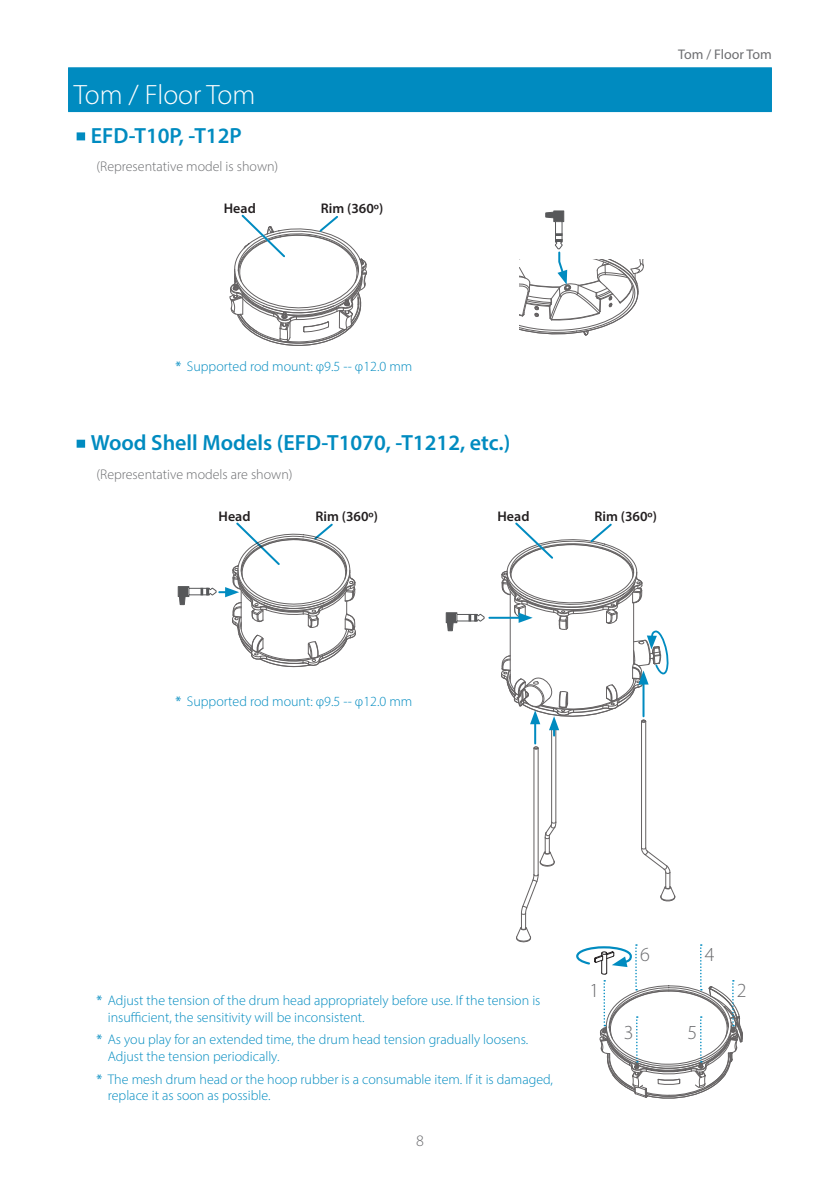
<style>
.page{position:relative;width:840px;height:1191px;background:#fff}
.page>*{position:absolute;margin:0;border:0;box-sizing:border-box;transform-origin:0 0}
.t1{font:300 28px "Myriad Pro";color:#fff}
.t2{font:600 22px "Myriad Pro";color:#008bc0}
.t3{font:300 20px "Myriad Pro";color:#6c6d70}
.t4{font:300 16px "Myriad Pro";color:#6c6d70}
.t5{font:300 14px/16.8px "Myriad Pro";color:#008bc0}
.t6{font:300 14px "Myriad Pro";color:#6c6d70}
.t7{font:600 14px "Myriad Pro";color:#231f20}
.t8{font:14px "Myriad Pro";color:#6c6d70}
.s1{font-weight:400}
</style>
<div class="page">
<div style="left:68px;top:68px;width:703px;height:44px;background:#008bc0"></div>
<div style="left:68px;top:67px;width:703px;height:44px;background:#008bc0"></div>
<svg style="left:77px;top:440px;width:9px;height:8px"></svg>
<svg style="left:77px;top:132px;width:9px;height:8px"></svg>
<svg style="left:179px;top:597px;width:6px;height:8px"></svg>
<div style="left:178px;top:586px;width:11px;height:10px;background:#57585a"></div>
<div style="left:178px;top:586px;width:11px;height:11px;border:1px solid #57585a"></div>
<div style="left:188px;top:588px;width:19px;height:7px;border:1px solid #57585a"></div>
<svg style="left:201px;top:522px;width:155px;height:146px"></svg>
<svg style="left:534px;top:735px;width:113px;height:144px"></svg>
<hr style="left:640px;top:721px;width:1px;height:127px;background:#231f20">
<hr style="left:645px;top:721px;width:1px;height:127px;background:#231f20">
<hr style="left:533px;top:748px;width:1px;height:126px;background:#231f20">
<hr style="left:537px;top:748px;width:1px;height:126px;background:#231f20">
<hr style="left:551px;top:719px;width:1px;height:103px;background:#231f20">
<hr style="left:555px;top:719px;width:1px;height:103px;background:#231f20">
<svg style="left:640px;top:847px;width:36px;height:55px"></svg>
<svg style="left:533px;top:746px;width:5px;height:4px"></svg>
<svg style="left:516px;top:874px;width:22px;height:69px"></svg>
<svg style="left:539px;top:821px;width:17px;height:46px"></svg>
<hr style="left:534px;top:721px;width:2px;height:22px;background:#008bc0">
<hr style="left:489px;top:617px;width:32px;height:2px;background:#008bc0">
<svg style="left:447px;top:623px;width:6px;height:8px"></svg>
<div style="left:446px;top:613px;width:10px;height:9px;background:#57585a"></div>
<div style="left:446px;top:612px;width:11px;height:11px;border:1px solid #57585a"></div>
<div style="left:456px;top:614px;width:19px;height:7px;border:1px solid #57585a"></div>
<svg style="left:468px;top:613px;width:16px;height:9px"></svg>
<svg style="left:495px;top:522px;width:174px;height:213px"></svg>
<svg style="left:229px;top:214px;width:138px;height:132px"></svg>
<svg style="left:545px;top:212px;width:8px;height:6px"></svg>
<div style="left:553px;top:211px;width:10px;height:11px;background:#57585a"></div>
<div style="left:553px;top:211px;width:10px;height:11px;border:1px solid #57585a"></div>
<div style="left:555px;top:221px;width:7px;height:19px;border:1px solid #57585a"></div>
<svg style="left:519px;top:233px;width:125px;height:103px"></svg>
<svg style="left:576px;top:944px;width:167px;height:155px"></svg>
<h1 class="t1" style="left:74px;top:78px;width:183px">Tom / Floor Tom</h1>
<h2 class="t2" style="left:91px;top:122px;width:152px">EFD-T10P, -T12P</h2>
<p class="t6" style="left:96px;top:158px;width:183px">(Representative model is shown)</p>
<p class="t7" style="left:224px;top:199px;width:33px">Head</p>
<p class="t7" style="left:320px;top:199px;width:64px">Rim (360o)</p>
<p class="t8" style="left:677px;top:45px;width:95px">Tom / Floor Tom</p>
<p class="t5" style="left:175px;top:358px;width:238px"><span class="s1">*</span> Supported rod mount: φ9.5 -- φ12.0 mm</p>
<h2 class="t2" style="left:91px;top:429px;width:421px">Wood Shell Models (EFD-T1070, -T1212, etc.)</h2>
<p class="t6" style="left:96px;top:465px;width:197px">(Representative models are shown)</p>
<p class="t7" style="left:218px;top:507px;width:33px">Head</p>
<p class="t7" style="left:315px;top:507px;width:64px">Rim (360o)</p>
<p class="t7" style="left:497px;top:507px;width:33px">Head</p>
<p class="t7" style="left:594px;top:507px;width:64px">Rim (360o)</p>
<p class="t5" style="left:175px;top:692px;width:238px"><span class="s1">*</span> Supported rod mount: φ9.5 -- φ12.0 mm</p>
<p class="t5" style="left:108px;top:992px;width:434px;text-indent:-11px"><span class="s1">*</span> Adjust the tension of the drum head appropriately before use. If the tension is insufficient, the sensitivity will be inconsistent.</p>
<p class="t5" style="left:108px;top:1031px;width:421px;text-indent:-11px"><span class="s1">*</span> As you play for an extended time, the drum head tension gradually loosens.<br>Adjust the tension periodically.</p>
<p class="t5" style="left:108px;top:1070px;width:446px;text-indent:-11px"><span class="s1">*</span> The mesh drum head or the hoop rubber is a consumable item. If it is damaged, replace it as soon as possible.</p>
<p class="t4" style="left:416px;top:1131px;width:9px">8</p>
<h3 class="t3" style="left:589px;top:978px;width:11px">1</h3>
<h3 class="t3" style="left:639px;top:942px;width:11px">6</h3>
<h3 class="t3" style="left:704px;top:942px;width:11px">4</h3>
<h3 class="t3" style="left:623px;top:1020px;width:11px">3</h3>
<h3 class="t3" style="left:687px;top:1020px;width:11px">5</h3>
<h3 class="t3" style="left:736px;top:978px;width:11px">2</h3>
</div>
